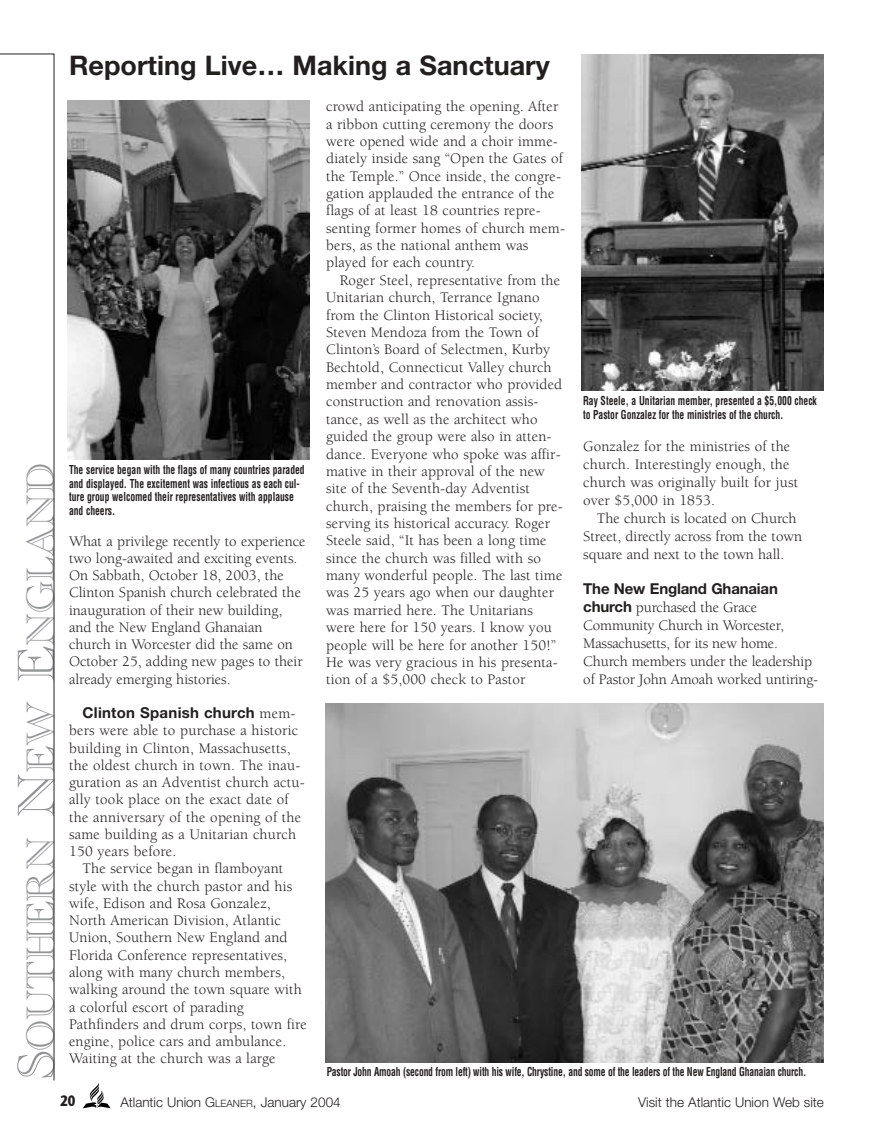
<style>
.page{position:relative;width:878px;height:1148px;background:#fff}
.page>*{position:absolute;margin:0;border:0;box-sizing:border-box;transform-origin:0 0}
.t1{font:40.5px "Academy Engraved Plain";color:#939497}
.t2{font:700 27px "Helvetica Neue";color:#231f1f}
.t3{font:15px/17.4px "Berkeley";letter-spacing:.01em;color:#231f1f}
.t4{font:15px/18px "Berkeley";letter-spacing:-.01em;color:#231f1f}
.t5{font:700 15px "Helvetica Neue";letter-spacing:.015em;color:#231f1f}
.t6{font:700 15px "Helvetica Neue";letter-spacing:-.005em;color:#231f1f}
.t7{font:700 15px "Stone Sans";color:#231f1f;scale:.8 1}
.t8{font:300 13.5px "Helvetica Neue";color:#231f1f}
.t9{font:700 condensed 12px/13.5px "Helvetica";color:#231f1f;scale:.8 1}
.s1{font-size:54px}
.s2{font-family:"Berkeley";font-weight:400}
.s3{font-family:"Helvetica Neue";font-weight:700}
.s4{font-size:10.2px}
</style>
<div class="page">
<img style="left:68px;top:100px;width:242px;height:360px">
<svg style="left:83px;top:1083px;width:28px;height:25px"></svg>
<svg style="left:1px;top:53px;width:54px;height:1028px"></svg>
<img style="left:325px;top:703px;width:499px;height:359px">
<img style="left:581px;top:54px;width:243px;height:337px">
<h1 class="t1" style="left:26px;top:1078px;width:617px;rotate:-90deg"><span class="s1">S</span>OUTHERN <span class="s1">N</span>EW <span class="s1">E</span>NGLAND</h1>
<h2 class="t2" style="left:69px;top:55px;width:482px">Reporting Live… Making a Sanctuary</h2>
<p class="t9" style="left:69px;top:464px;width:296px">The service began with the flags of many countries paraded and displayed. The excitement was infectious as each cul&shy;ture group welcomed their representatives with applause and cheers.</p>
<p class="t3" style="left:69px;top:533px;width:238px">What a privilege recently to experience two long-awaited and exciting events.<br>On Sabbath, October 18, 2003, the Clinton Spanish church celebrated the inauguration of their new building, and the New England Ghanaian church in Worcester did the same on October 25, adding new pages to their already emerging histories.</p>
<p class="t5" style="left:82px;top:707px;width:214px">Clinton Spanish church <span class="s2">mem-</span></p>
<p class="t3" style="left:69px;top:723px;width:237px">bers were able to purchase a historic building in Clinton, Massachusetts, the oldest church in town. The inau&shy;guration as an Adventist church actu&shy;ally took place on the exact date of the anniversary of the opening of the same building as a Unitarian church 150 years before.</p>
<p class="t3" style="left:69px;top:861px;width:239px;text-indent:14px">The service began in flamboyant style with the church pastor and his wife, Edison and Rosa Gonzalez, North American Division, Atlantic Union, Southern New England and Florida Conference representatives, along with many church members, walking around the town square with a colorful escort of parading Pathfinders and drum corps, town fire engine, police cars and ambulance.<br>Waiting at the church was a large</p>
<p class="t3" style="left:326px;top:99px;width:240px">crowd anticipating the opening. After a ribbon cutting ceremony the doors were opened wide and a choir imme&shy;diately inside sang “Open the Gates of the Temple.” Once inside, the congre&shy;gation applauded the entrance of the flags of at least 18 countries repre&shy;senting former homes of church mem&shy;bers, as the national anthem was played for each country.</p>
<p class="t3" style="left:326px;top:273px;width:238px;text-indent:14px">Roger Steel, representative from the Unitarian church, Terrance Ignano from the Clinton Historical society, Steven Mendoza from the Town of Clinton’s Board of Selectmen, Kurby Bechtold, Connecticut Valley church member and contractor who provided construction and renovation assis&shy;tance, as well as the architect who guided the group were also in atten&shy;dance. Everyone who spoke was affir&shy;mative in their approval of the new site of the Seventh-day Adventist church, praising the members for pre&shy;serving its historical accuracy. Roger Steele said, “It has been a long time since the church was filled with so many wonderful people. The last time was 25 years ago when our daughter was married here. The Unitarians were here for 150 years. I know you people will be here for another 150!” He was very gracious in his presenta&shy;tion of a $5,000 check to Pastor</p>
<p class="t9" style="left:583px;top:395px;width:294px">Ray Steele, a Unitarian member, presented a $5,000 check to Pastor Gonzalez for the ministries of the church.</p>
<p class="t3" style="left:583px;top:438px;width:216px;line-height:18px">Gonzalez for the ministries of the church. Interestingly enough, the church was originally built for just over $5,000 in 1853.</p>
<p class="t3" style="left:583px;top:510px;width:220px;line-height:18px;text-indent:14px">The church is located on Church<br>Street, directly across from the town square and next to the town hall.</p>
<p class="t6" style="left:583px;top:583px;width:196px">The New England Ghanaian</p>
<p class="t4" style="left:583px;top:600px;width:236px"><span class="s3">church</span> purchased the Grace Community Church in Worcester, Massachusetts, for its new home.<br>Church members under the leadership of Pastor John Amoah worked untiring-</p>
<p class="t9" style="left:327px;top:1065px;width:600px">Pastor John Amoah (second from left) with his wife, Chrystine, and some of the leaders of the New England Ghanaian church.</p>
<p class="t7" style="left:60px;top:1094px;width:20px">20</p>
<p class="t8" style="left:120px;top:1097px;width:222px">Atlantic Union G<span class="s4">LEANER</span>, January 2004</p>
<p class="t8" style="left:638px;top:1097px;width:187px">Visit the Atlantic Union Web site</p>
</div>
